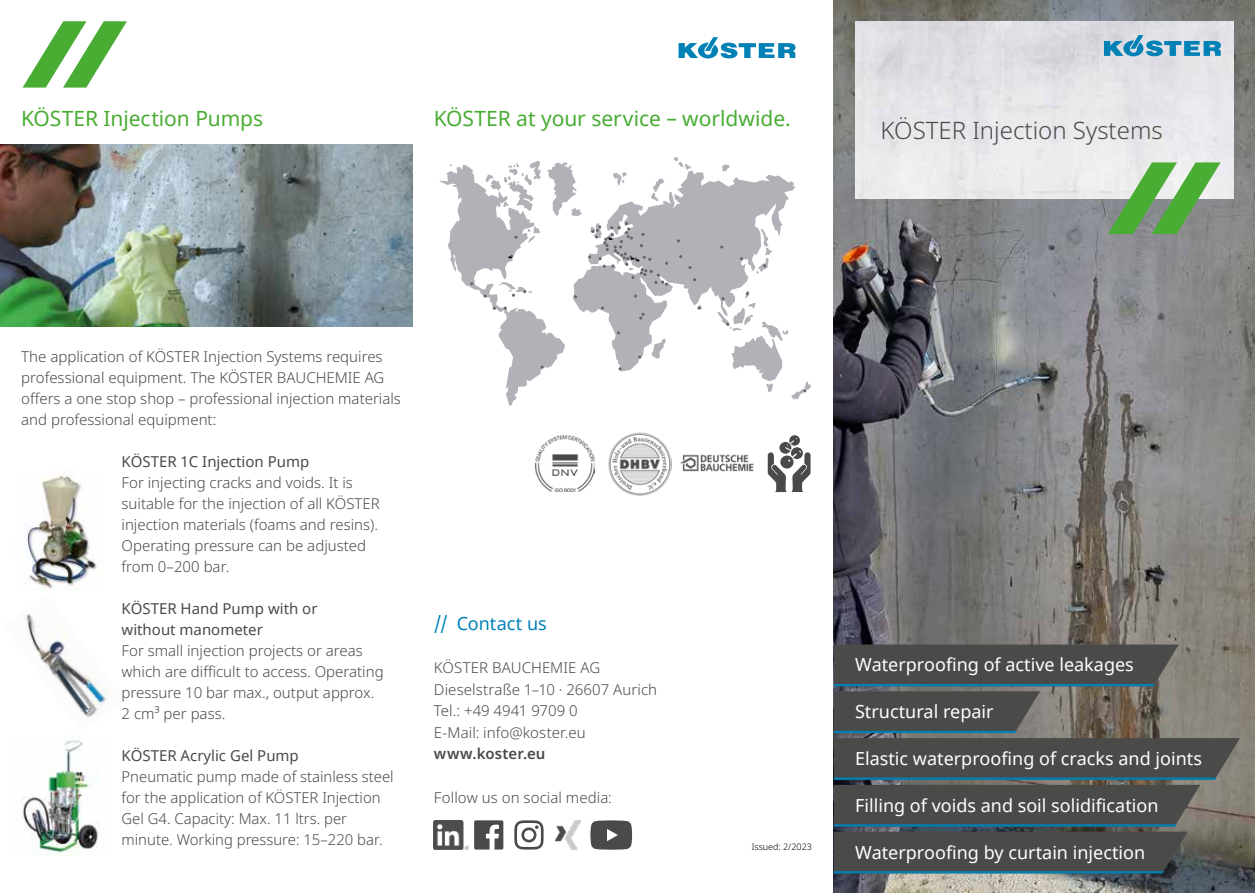
<style>
.page{position:relative;width:1255px;height:893px;background:#fff}
.page>*{position:absolute;margin:0;border:0;box-sizing:border-box;transform-origin:0 0}
.t1{font:300 24px "Noto Sans";color:#4a4a49}
.t2{font:21px "Noto Sans";letter-spacing:-.005em;color:#49ad33}
.t3{font:18px "Noto Sans";color:#fff}
.t4{font:18px "Noto Sans";color:#0081b6}
.t5{font:300 15px/21px "Noto Sans";color:#4a4a49}
.t6{font:15px/21px "Noto Sans";color:#4a4a49}
.t7{font:600 15px "Noto Sans";letter-spacing:.01em;color:#4a4a49}
.t8{font:300 9px "Noto Sans";color:#000}
</style>
<div class="page">
<img style="left:833px;top:0;width:421px;height:893px">
<img style="left:855px;top:21px;width:378px;height:178px">
<svg style="left:1103px;top:35px;width:117px;height:21px;background:#76b2ce"></svg>
<svg style="left:1107px;top:162px;width:113px;height:72px;background:#89b580"></svg>
<svg style="left:23px;top:21px;width:104px;height:67px"></svg>
<img style="left:0;top:144px;width:412px;height:182px">
<img style="left:22px;top:471px;width:75px;height:119px">
<img style="left:22px;top:736px;width:76px;height:119px">
<svg style="left:678px;top:37px;width:117px;height:21px"></svg>
<svg style="left:439px;top:157px;width:371px;height:249px"></svg>
<img style="left:535px;top:436px;width:59px;height:56px">
<img style="left:608px;top:432px;width:63px;height:63px">
<img style="left:680px;top:454px;width:74px;height:18px">
<svg style="left:767px;top:435px;width:43px;height:57px"></svg>
<img style="left:434px;top:820px;width:34px;height:30px">
<img style="left:555px;top:820px;width:25px;height:30px">
<svg style="left:474px;top:820px;width:29px;height:29px"></svg>
<svg style="left:514px;top:820px;width:29px;height:29px"></svg>
<svg style="left:590px;top:820px;width:42px;height:30px"></svg>
<svg style="left:833px;top:644px;width:406px;height:182px;background:#555857"></svg>
<svg style="left:833px;top:832px;width:354px;height:41px;background:#464c4d"></svg>
<img style="left:26px;top:614px;width:83px;height:104px">
<h2 class="t2" style="left:21px;top:104px;width:243px">KÖSTER Injection Pumps</h2>
<h1 class="t1" style="left:880px;top:113px;width:283px">KÖSTER Injection Systems</h1>
<h2 class="t2" style="left:434px;top:104px;width:358px">KÖSTER at your service – worldwide.</h2>
<p class="t5" style="left:21px;top:346px;width:381px">The application of KÖSTER Injection Systems requires professional equipment. The KÖSTER BAUCHEMIE AG offers a one stop shop – professional injection materials and professional equipment:</p>
<p class="t6" style="left:122px;top:451px;width:189px">KÖSTER 1C Injection Pump</p>
<p class="t5" style="left:122px;top:472px;width:260px">For injecting cracks and voids. It is suitable for the injection of all KÖSTER injection materials (foams and resins).<br>Operating pressure can be adjusted from 0–200 bar.</p>
<p class="t6" style="left:122px;top:599px;width:197px">KÖSTER Hand Pump with or without manometer</p>
<p class="t5" style="left:122px;top:640px;width:264px">For small injection projects or areas which are difficult to access. Operating pressure 10 bar max., output approx.<br>2 cm³ per pass.</p>
<p class="t6" style="left:122px;top:746px;width:179px">KÖSTER Acrylic Gel Pump</p>
<p class="t5" style="left:122px;top:767px;width:273px">Pneumatic pump made of stainless steel for the application of KÖSTER Injection Gel G4. Capacity: Max. 11 ltrs. per minute. Working pressure: 15–220 bar.</p>
<p class="t4" style="left:434px;top:611px;width:114px">// Contact us</p>
<p class="t5" style="left:434px;top:657px;width:225px;line-height:21.6px">KÖSTER BAUCHEMIE AG<br>Dieselstraße 1–10 · 26607 Aurich<br>Tel.: +49 4941 9709 0<br>E-Mail: info@koster.eu</p>
<p class="t7" style="left:434px;top:743px;width:113px">www.koster.eu</p>
<p class="t5" style="left:434px;top:787px;width:179px">Follow us on social media:</p>
<p class="t8" style="left:751px;top:840px;width:62px">Issued: 2/2023</p>
<p class="t3" style="left:855px;top:653px;width:280px">Waterproofing of active leakages</p>
<p class="t3" style="left:855px;top:699px;width:140px">Structural repair</p>
<p class="t3" style="left:855px;top:746px;width:348px">Elastic waterproofing of cracks and joints</p>
<p class="t3" style="left:855px;top:793px;width:305px">Filling of voids and soil solidification</p>
<p class="t3" style="left:855px;top:840px;width:291px">Waterproofing by curtain injection</p>
</div>
